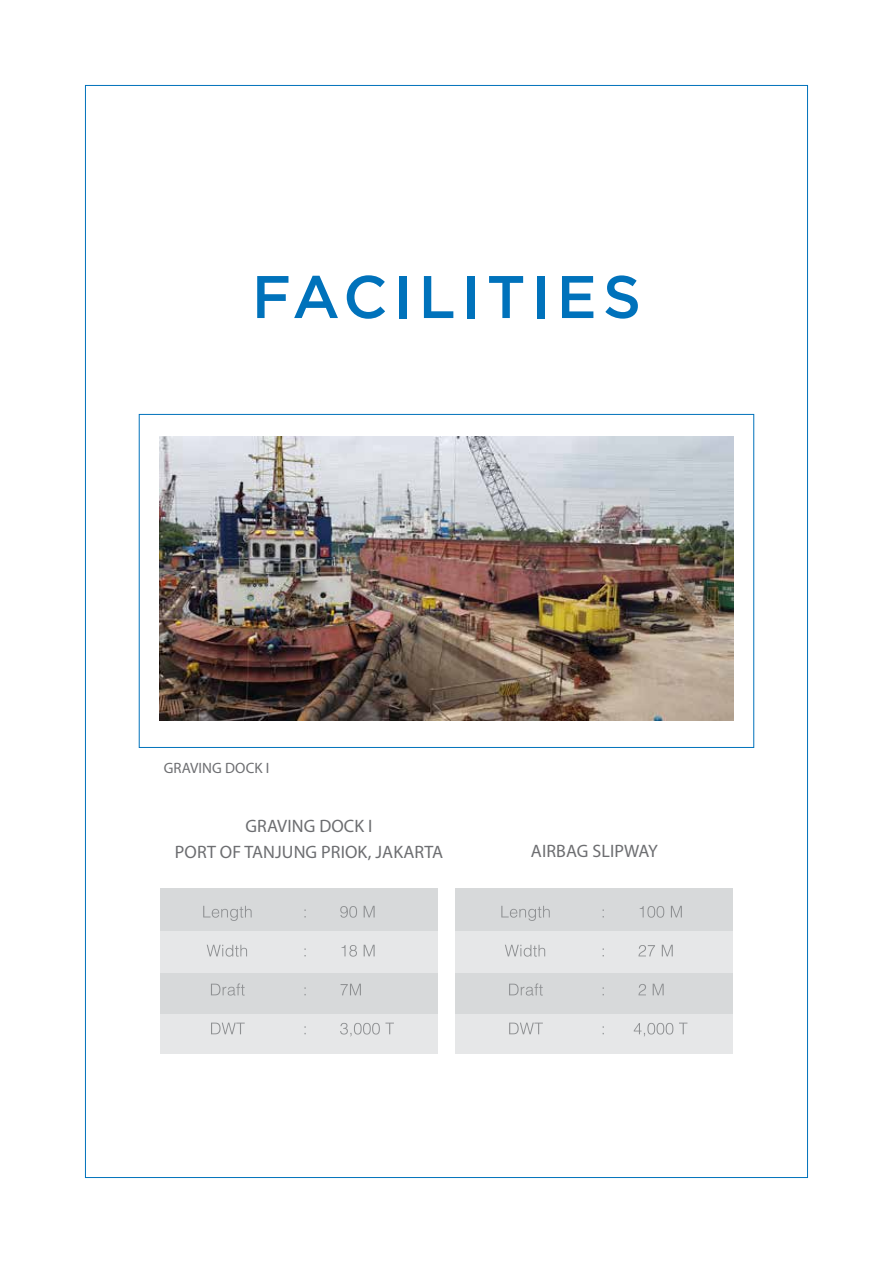
<style>
.page{position:relative;width:893px;height:1263px;background:#fff}
.page>*{position:absolute;margin:0;border:0;box-sizing:border-box;transform-origin:0 0}
.t1{font:500 60px "Gotham";color:#0072bb}
.t2{font:18px/25.5px "Myriad Pro";letter-spacing:.005em;color:#6d6e71;text-align:center}
.t3{font:15px "Myriad Pro";letter-spacing:.005em;color:#6d6e71}
</style>
<div class="page">
<div style="left:455px;top:1011px;width:278px;height:43px;background:#e6e7e8"></div>
<div style="left:455px;top:971px;width:278px;height:43px;background:#d7d9da"></div>
<div style="left:455px;top:930px;width:278px;height:42px;background:#e6e7e8"></div>
<div style="left:455px;top:888px;width:278px;height:43px;background:#d7d9da"></div>
<svg style="left:603px;top:1023px;width:84px;height:13px"></svg>
<svg style="left:509px;top:1023px;width:34px;height:11px"></svg>
<svg style="left:638px;top:984px;width:26px;height:11px"></svg>
<svg style="left:509px;top:983px;width:34px;height:12px"></svg>
<svg style="left:603px;top:945px;width:70px;height:11px"></svg>
<svg style="left:505px;top:945px;width:40px;height:12px"></svg>
<svg style="left:640px;top:906px;width:42px;height:12px"></svg>
<svg style="left:501px;top:906px;width:49px;height:15px"></svg>
<div style="left:160px;top:1011px;width:277px;height:43px;background:#e6e7e8"></div>
<div style="left:160px;top:971px;width:277px;height:43px;background:#d7d9da"></div>
<div style="left:160px;top:930px;width:277px;height:42px;background:#e6e7e8"></div>
<div style="left:160px;top:888px;width:277px;height:43px;background:#d7d9da"></div>
<svg style="left:304px;top:1023px;width:90px;height:13px"></svg>
<svg style="left:211px;top:1023px;width:34px;height:11px"></svg>
<svg style="left:341px;top:984px;width:20px;height:11px"></svg>
<svg style="left:211px;top:983px;width:34px;height:12px"></svg>
<svg style="left:304px;top:945px;width:71px;height:12px"></svg>
<svg style="left:207px;top:945px;width:40px;height:12px"></svg>
<svg style="left:340px;top:906px;width:35px;height:12px"></svg>
<svg style="left:203px;top:906px;width:49px;height:15px"></svg>
<img style="left:160px;top:436px;width:573px;height:284px">
<h1 class="t1" style="left:252px;top:258px;width:125px">FACILI</h1>
<h1 class="t1" style="left:487px;top:258px;width:156px">TIES</h1>
<p class="t3" style="left:164px;top:758px;width:107px">GRAVING DOCK I</p>
<p class="t2" style="left:175px;top:813px;width:270px">GRAVING DOCK I<br>PORT OF TANJUNG PRIOK, JAKARTA</p>
<p class="t2" style="left:531px;top:838px;width:128px">AIRBAG SLIPWAY</p>
</div>
